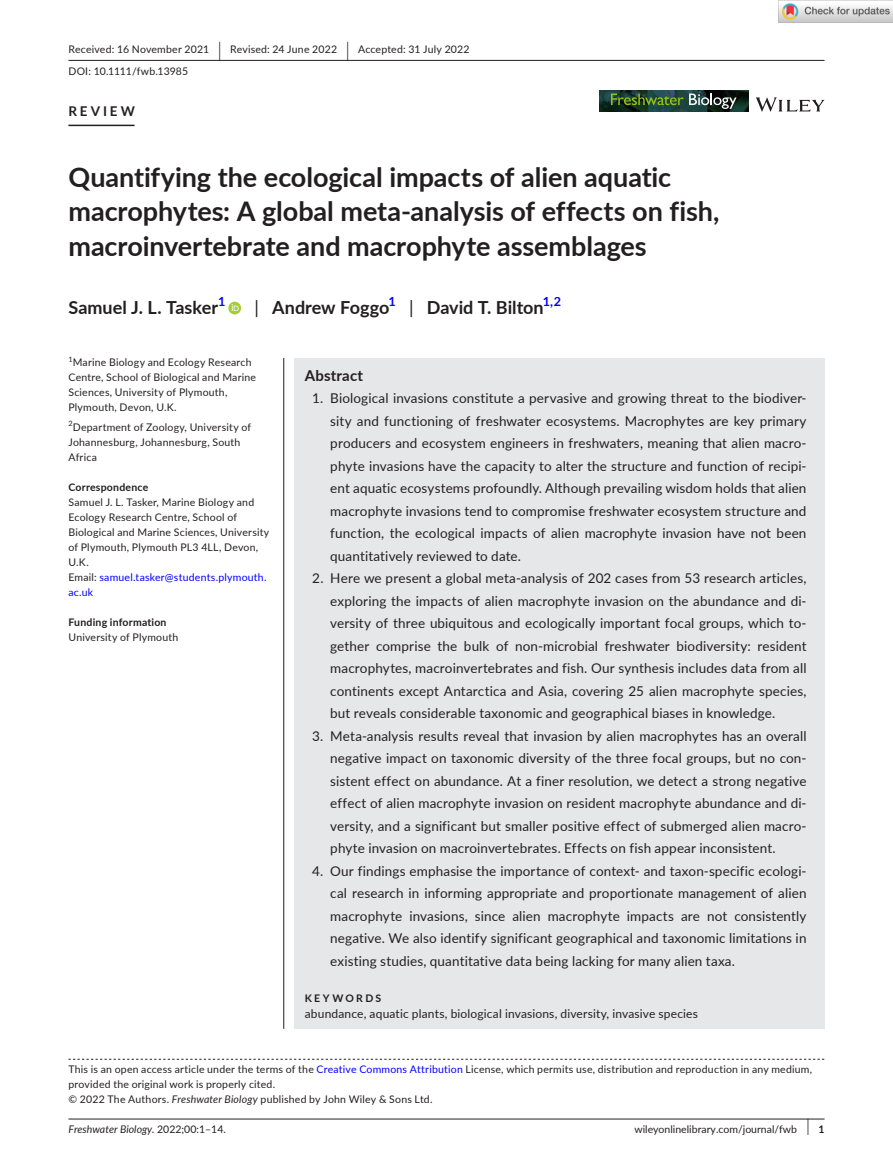
<style>
.page{position:relative;width:893px;height:1174px;background:#fff}
.page>*{position:absolute;margin:0;border:0;box-sizing:border-box;transform-origin:0 0}
.t1{font:700 27px/34.5px "Lato";color:#231f20}
.t2{font:700 18px "Lato";color:#231f20}
.t3{font:700 15px "Lato";letter-spacing:.015em;color:#231f20}
.t4{font:13.5px/22.5px "Lato";letter-spacing:.01em;color:#231f20;text-align:justify}
.t5{font:700 13.5px "Lato";letter-spacing:.215em;color:#231f20}
.t6{font:700 12.6px "Lato";color:#00f}
.t7{font:12px "Lato";letter-spacing:.015em;color:#231f20}
.t8{font:10.5px/15px "Lato";letter-spacing:.02em;color:#231f20}
.t9{font:10.5px "Lato";color:#231f20}
.t10{font:700 10.5px "Lato";letter-spacing:.02em;color:#231f20}
.t11{font:italic 10.5px "Lato";color:#231f20}
.t12{font:700 10.5px "Lato";letter-spacing:.22em;color:#231f20}
.t13{font:7.35px "Lato";color:#231f20}
.s1{font-size:19.65px}
.s2{font-weight:400}
.s3{color:#00f}
.s4{font-style:italic}
.s5{font-style:normal}
.s6{font-size:17.4px}
.s7{font-weight:700}
</style>
<div class="page">
<hr style="left:68px;top:1118px;width:756px;height:1px;background:#231f20">
<svg style="left:756px;top:97px;width:68px;height:15px"></svg>
<img style="left:599px;top:91px;width:149px;height:21px">
<svg style="left:611px;top:94px;width:125px;height:15px;background:#415e42"></svg>
<hr style="left:68px;top:60px;width:756px;height:1px;background:#231f20">
<hr style="left:68px;top:125px;width:67px;height:1px;background:#231f20">
<svg style="left:228px;top:302px;width:13px;height:12px"></svg>
<svg style="left:232px;top:304px;width:7px;height:7px"></svg>
<svg style="left:68px;top:1058px;width:756px;height:1px"></svg>
<div style="left:294px;top:358px;width:530px;height:670px;background:#e6e7e9"></div>
<hr style="left:283px;top:358px;width:1px;height:670px;background:#231f20">
<img style="left:779px;top:0;width:114px;height:23px">
<p class="t8" style="left:68px;top:38px;width:403px;line-height:21.8px">Received: 16 November 2021 <span class="s1">|</span> Revised: 24 June 2022 <span class="s1">|</span> Accepted: 31 July 2022<br>DOI: 10.1111/fwb.13985</p>
<p class="t5" style="left:68px;top:101px;width:68px">REVIEW</p>
<h1 class="t1" style="left:68px;top:159px;width:653px">Quantifying the ecological impacts of alien aquatic macrophytes: A global meta-analysis of effects on fish, macroinvertebrate and macrophyte assemblages</h1>
<h2 class="t2" style="left:68px;top:295px;width:151px">Samuel J. L. Tasker</h2>
<p class="t6" style="left:218px;top:292px;width:9px">1</p>
<h2 class="t2" style="left:255px;top:295px;width:136px"><span class="s2">|</span> Andrew Foggo</h2>
<p class="t6" style="left:388px;top:292px;width:9px">1</p>
<h2 class="t2" style="left:409px;top:295px;width:136px"><span class="s2">|</span> David T. Bilton</h2>
<p class="t6" style="left:543px;top:292px;width:20px">1,2</p>
<p class="t13" style="left:68px;top:354px;width:6px">1</p>
<p class="t8" style="left:68px;top:355px;width:189px;text-indent:4px">Marine Biology and Ecology Research Centre, School of Biological and Marine Sciences, University of Plymouth, Plymouth, Devon, U.K.</p>
<p class="t8" style="left:68px;top:419px;width:184px"><sup>2</sup>Department of Zoology, University of<br>Johannesburg, Johannesburg, South<br>Africa</p>
<p class="t10" style="left:68px;top:479px;width:81px">Correspondence</p>
<p class="t8" style="left:68px;top:494px;width:202px">Samuel J. L. Tasker, Marine Biology and<br>Ecology Research Centre, School of<br>Biological and Marine Sciences, University of Plymouth, Plymouth PL3 4LL, Devon,<br>U.K.<br>Email: <span class="s3">samuel.tasker@students.plymouth. ac.uk</span></p>
<p class="t10" style="left:68px;top:614px;width:100px">Funding information</p>
<p class="t8" style="left:68px;top:629px;width:111px">University of Plymouth</p>
<p class="t3" style="left:305px;top:364px;width:60px">Abstract</p>
<p class="t4" style="left:330px;top:386px;width:478px;text-indent:-18px">1. Biological invasions constitute a pervasive and growing threat to the biodiver&shy;sity and functioning of freshwater ecosystems. Macrophytes are key primary producers and ecosystem engineers in freshwaters, meaning that alien macro&shy;phyte invasions have the capacity to alter the structure and function of recipi&shy;ent aquatic ecosystems profoundly. Although prevailing wisdom holds that alien macrophyte invasions tend to compromise freshwater ecosystem structure and function, the ecological impacts of alien macrophyte invasion have not been quantitatively reviewed to date.</p>
<p class="t4" style="left:330px;top:566px;width:478px;text-indent:-18px">2. Here we present a global meta-analysis of 202 cases from 53 research articles, exploring the impacts of alien macrophyte invasion on the abundance and di&shy;versity of three ubiquitous and ecologically important focal groups, which to&shy;gether comprise the bulk of non-microbial freshwater biodiversity: resident macrophytes, macroinvertebrates and fish. Our synthesis includes data from all continents except Antarctica and Asia, covering 25 alien macrophyte species, but reveals considerable taxonomic and geographical biases in knowledge.</p>
<p class="t4" style="left:330px;top:724px;width:478px;text-indent:-18px">3. Meta-analysis results reveal that invasion by alien macrophytes has an overall negative impact on taxonomic diversity of the three focal groups, but no con&shy;sistent effect on abundance. At a finer resolution, we detect a strong negative effect of alien macrophyte invasion on resident macrophyte abundance and di&shy;versity, and a significant but smaller positive effect of submerged alien macro&shy;phyte invasion on macroinvertebrates. Effects on fish appear inconsistent.</p>
<p class="t4" style="left:330px;top:859px;width:478px;text-indent:-18px">4. Our findings emphasise the importance of context- and taxon-specific ecologi&shy;cal research in informing appropriate and proportionate management of alien macrophyte invasions, since alien macrophyte impacts are not consistently negative. We also identify significant geographical and taxonomic limitations in existing studies, quantitative data being lacking for many alien taxa.</p>
<p class="t12" style="left:305px;top:990px;width:78px">KEYWORDS</p>
<p class="t7" style="left:305px;top:1005px;width:395px">abundance, aquatic plants, biological invasions, diversity, invasive species</p>
<p class="t8" style="left:68px;top:1061px;width:745px">This is an open access article under the terms of the <span class="s3">Creative Commons Attribution</span> License, which permits use, distribution and reproduction in any medium, provided the original work is properly cited.<br>© 2022 The Authors. <span class="s4">Freshwater Biology</span> published by John Wiley &amp; Sons Ltd.</p>
<p class="t11" style="left:68px;top:1121px;width:159px">Freshwater Biology. <span class="s5">2022;00:1–14.</span></p>
<p class="t9" style="left:634px;top:1121px;width:192px">wileyonlinelibrary.com/journal/fwb <span class="s6">|</span> <span class="s7">1</span></p>
</div>
